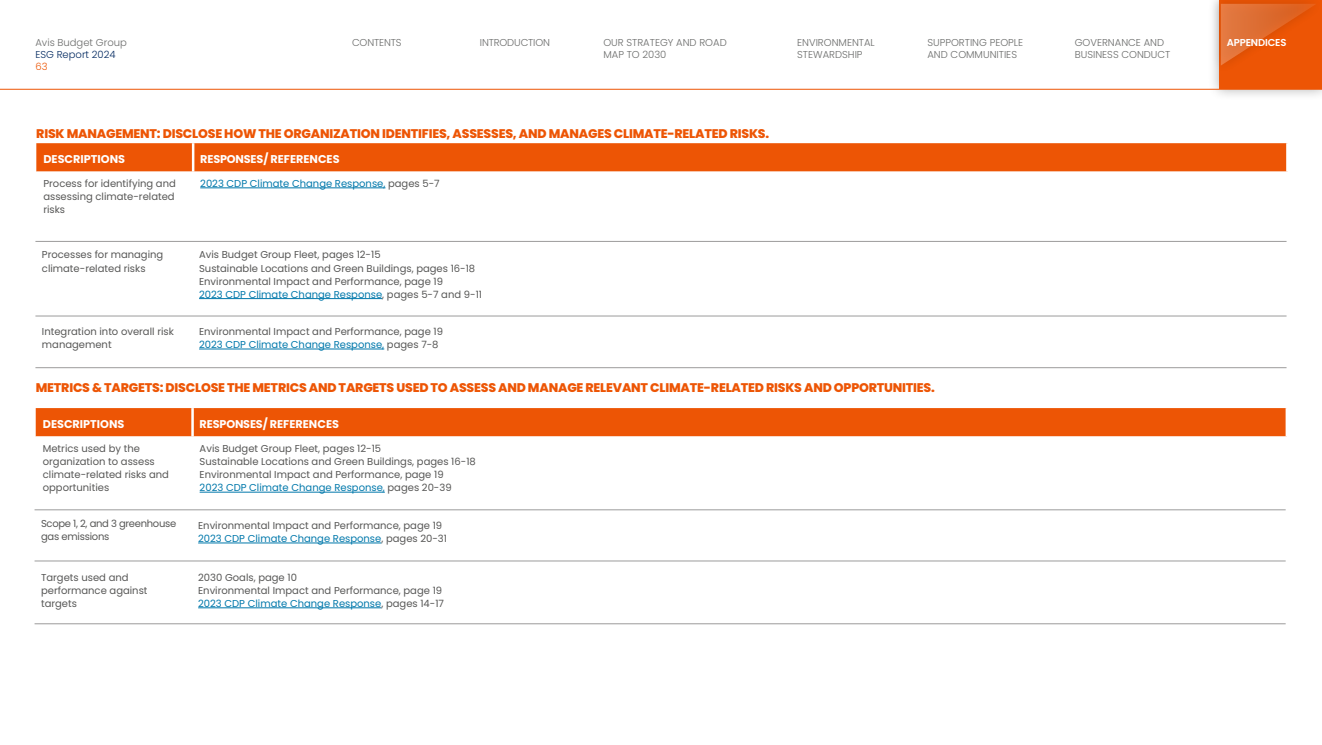
<style>
.page{position:relative;width:1322px;height:745px;background:#fff}
.page>*{position:absolute;margin:0;border:0;box-sizing:border-box;transform-origin:0 0}
.t1{font:800 12.5px "Poppins";letter-spacing:-.015em;color:#ed5505}
.t2{font:700 11.25px "Poppins";color:#fff}
.t3{font:10px/13.1px "Poppins";color:#575756}
.t4{font:300 10px/11.2px "Poppins";color:#6b6c6b}
.t5{font:10px "Poppins";color:#0078ab}
.t6{font:10px/13.1px "Poppins";letter-spacing:-.03em;color:#575756}
.t7{font:300 10px "Poppins";color:#00285f}
.t8{font:600 10px "Poppins";letter-spacing:-.015em;color:#fff}
.t9{font:300 10px "Poppins";color:#ed5505}
.s1{color:#575756}
.s2{color:#0078ab}
</style>
<div class="page">
<div style="left:1207px;top:0;width:115px;height:101px;background:#000;opacity:.3"></div>
<div style="left:1219px;top:0;width:103px;height:89px;background:#ed5505"></div>
<div style="left:1209px;top:0;width:113px;height:76px;background:#000;opacity:.3"></div>
<svg style="left:1220px;top:4px;width:96px;height:62px"></svg>
<hr style="left:0;top:89px;width:1322px;height:1px;background:#ed5505">
<div style="left:36px;top:143px;width:1250px;height:28px;background:#ed5505"></div>
<svg style="left:36px;top:171px;width:1251px;height:71px"></svg>
<hr style="left:192px;top:143px;width:2px;height:28px;background:#fff">
<hr style="left:200px;top:187px;width:185px;height:1px;background:#0078ab">
<hr style="left:199px;top:298px;width:183px;height:1px;background:#0078ab">
<hr style="left:199px;top:348px;width:185px;height:1px;background:#0078ab">
<hr style="left:35px;top:241px;width:1251px;height:1px;background:#9c9b9b">
<hr style="left:35px;top:315px;width:1251px;height:1px;background:#9c9b9b">
<hr style="left:35px;top:367px;width:1251px;height:1px;background:#9c9b9b">
<div style="left:36px;top:408px;width:1249px;height:28px;background:#ed5505"></div>
<svg style="left:36px;top:436px;width:1251px;height:108px"></svg>
<hr style="left:191px;top:408px;width:3px;height:28px;background:#fff">
<hr style="left:200px;top:491px;width:185px;height:1px;background:#0078ab">
<hr style="left:198px;top:542px;width:183px;height:1px;background:#0078ab">
<hr style="left:198px;top:607px;width:183px;height:1px;background:#0078ab">
<hr style="left:35px;top:509px;width:1250px;height:1px;background:#9c9b9b">
<hr style="left:35px;top:560px;width:1250px;height:1px;background:#9c9b9b">
<hr style="left:35px;top:623px;width:1250px;height:1px;background:#9c9b9b">
<p class="t4" style="left:35px;top:37px;width:93px">Avis Budget Group</p>
<p class="t4" style="left:480px;top:37px;width:72px">INTRODUCTION</p>
<p class="t8" style="left:1227px;top:37px;width:61px">APPENDICES</p>
<p class="t7" style="left:35px;top:48px;width:82px">ESG Report 2024</p>
<p class="t9" style="left:35px;top:60px;width:14px">63</p>
<p class="t4" style="left:352px;top:37px;width:51px">CONTENTS</p>
<p class="t4" style="left:797px;top:37px;width:79px">ENVIRONMENTAL<br>STEWARDSHIP</p>
<p class="t4" style="left:603px;top:37px;width:125px">OUR STRATEGY AND ROAD<br>MAP TO 2030</p>
<p class="t4" style="left:927px;top:37px;width:97px;line-height:12px">SUPPORTING PEOPLE<br>AND COMMUNITIES</p>
<p class="t4" style="left:1075px;top:37px;width:97px">GOVERNANCE AND<br>BUSINESS CONDUCT</p>
<p class="t1" style="left:36px;top:126px;width:734px">RISK MANAGEMENT: DISCLOSE HOW THE ORGANIZATION IDENTIFIES, ASSESSES, AND MANAGES CLIMATE-RELATED RISKS.</p>
<p class="t2" style="left:43px;top:153px;width:83px">DESCRIPTIONS</p>
<p class="t2" style="left:200px;top:153px;width:141px">RESPONSES/ REFERENCES</p>
<p class="t3" style="left:43px;top:177px;width:134px;text-align:justify">Process for identifying and assessing climate-related risks</p>
<p class="t5" style="left:200px;top:178px;width:241px">2023 CDP Climate Change Response, <span class="s1">pages 5-7</span></p>
<p class="t3" style="left:199px;top:248px;width:284px">Avis Budget Group Fleet, pages 12-15<br>Sustainable Locations and Green Buildings, pages 16-18<br>Environmental Impact and Performance, page 19<br><span class="s2">2023 CDP Climate Change Response</span>, pages 5-7 and 9-11</p>
<p class="t3" style="left:199px;top:325px;width:245px">Environmental Impact and Performance, page 19<br><span class="s2">2023 CDP Climate Change Response,</span> pages 7-8</p>
<p class="t3" style="left:42px;top:248px;width:123px">Processes for managing climate-related risks</p>
<p class="t3" style="left:42px;top:324px;width:133px">Integration into overall risk management</p>
<p class="t1" style="left:36px;top:380px;width:901px">METRICS &amp; TARGETS: DISCLOSE THE METRICS AND TARGETS USED TO ASSESS AND MANAGE RELEVANT CLIMATE-RELATED RISKS AND OPPORTUNITIES.</p>
<p class="t2" style="left:43px;top:417px;width:83px">DESCRIPTIONS</p>
<p class="t2" style="left:200px;top:417px;width:141px">RESPONSES/ REFERENCES</p>
<p class="t3" style="left:43px;top:441px;width:128px">Metrics used by the organization to assess climate-related risks and opportunities</p>
<p class="t3" style="left:200px;top:441px;width:278px">Avis Budget Group Fleet, pages 12-15<br>Sustainable Locations and Green Buildings, pages 16-18<br>Environmental Impact and Performance, page 19<br><span class="s2">2023 CDP Climate Change Response,</span> pages 20-39</p>
<p class="t3" style="left:198px;top:518px;width:250px">Environmental Impact and Performance, page 19<br><span class="s2">2023 CDP Climate Change Response</span>, pages 20-31</p>
<p class="t3" style="left:198px;top:570px;width:247px">2030 Goals, page 10<br>Environmental Impact and Performance, page 19<br><span class="s2">2023 CDP Climate Change Response</span>, pages 14-17</p>
<p class="t6" style="left:41px;top:516px;width:137px">Scope 1, 2, and 3 greenhouse gas emissions</p>
<p class="t3" style="left:41px;top:570px;width:108px">Targets used and performance against targets</p>
</div>
